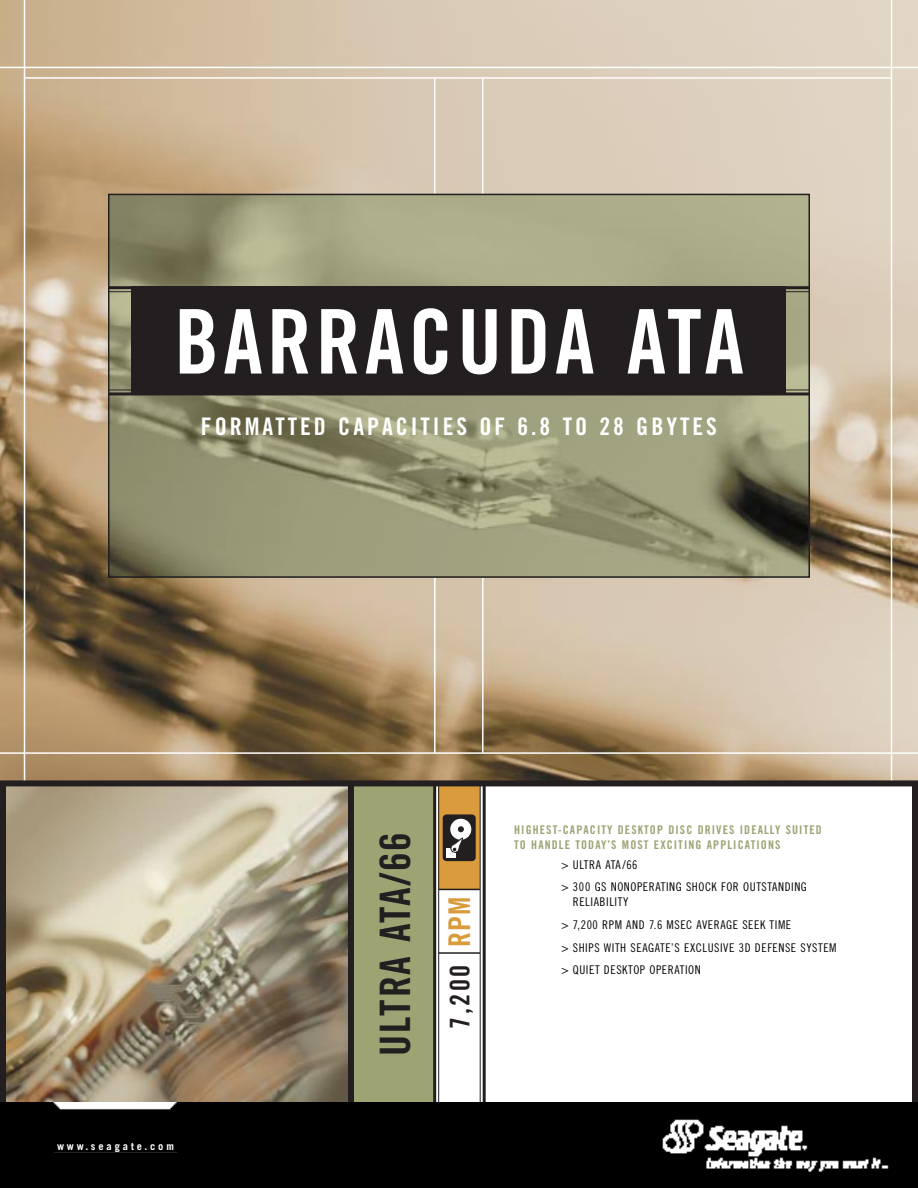
<style>
.page{position:relative;width:918px;height:1188px;background:#fff}
.page>*{position:absolute;margin:0;border:0;box-sizing:border-box;transform-origin:0 0}
.t1{font:89.25px "Trade Gothic Bold Cond Twenty";letter-spacing:.045em;color:#fff}
.t2{font:42px "Trade Gothic Bold Cond Twenty";letter-spacing:.045em;color:#231f20}
.t3{font:27px "Trade Gothic Bold Cond Twenty";color:#231f20}
.t4{font:24.15px "Trade Gothic Bold Cond Twenty";letter-spacing:.12em;color:#fff}
.t5{font:12px/22.6px "Trade Gothic Cond Eighteen";letter-spacing:.045em;color:#040404}
.t6{font:12px/15px "Trade Gothic Bold Cond Twenty";letter-spacing:.09em;color:#9ea374}
.t7{font:700 10.5px "Trade Gothic";letter-spacing:.28em;color:#fff}
.s1{font-size:30px;color:#d99b3b}
</style>
<div class="page">
<img style="left:0;top:0;width:918px;height:780px">
<hr style="left:891px;top:0;width:1px;height:783px;background:#fff">
<hr style="left:24px;top:0;width:1px;height:1182px;background:#fff">
<hr style="left:482px;top:78px;width:2px;height:675px;background:#fff">
<hr style="left:434px;top:78px;width:2px;height:675px;background:#fff">
<hr style="left:0;top:67px;width:918px;height:1px;background:#fff">
<hr style="left:25px;top:77px;width:867px;height:2px;background:#fff">
<img style="left:111px;top:197px;width:696px;height:378px">
<div style="left:108px;top:194px;width:702px;height:384px;border:2px solid #231f20"></div>
<div style="left:297px;top:784px;width:138px;height:331px;background:#9ea374"></div>
<div style="left:439px;top:783px;width:41px;height:106px;background:#d99b3b"></div>
<img style="left:6px;top:786px;width:342px;height:316px">
<hr style="left:0;top:752px;width:918px;height:2px;background:#fff">
<hr style="left:108px;top:286px;width:702px;height:3px;background:#231f20">
<hr style="left:108px;top:291px;width:702px;height:1px;background:#231f20">
<hr style="left:108px;top:389px;width:702px;height:1px;background:#231f20">
<hr style="left:108px;top:392px;width:702px;height:3px;background:#231f20">
<div style="left:132px;top:286px;width:654px;height:109px;background:#231f20"></div>
<div style="left:348px;top:783px;width:6px;height:332px;background:#231f20"></div>
<div style="left:443px;top:814px;width:33px;height:47px;background:#231f20;border-radius:4px"></div>
<div style="left:446px;top:848px;width:10px;height:10px;background:#fff"></div>
<div style="left:450px;top:819px;width:21px;height:21px;background:#fff;border-radius:50%"></div>
<svg style="left:450px;top:826px;width:14px;height:27px"></svg>
<hr style="left:483px;top:783px;width:3px;height:332px;background:#231f20">
<hr style="left:480px;top:783px;width:1px;height:332px;background:#231f20">
<hr style="left:438px;top:783px;width:1px;height:332px;background:#231f20">
<hr style="left:433px;top:783px;width:3px;height:332px;background:#231f20">
<div style="left:0;top:783px;width:6px;height:405px;background:#231f20"></div>
<div style="left:912px;top:783px;width:6px;height:405px;background:#231f20"></div>
<div style="left:0;top:780px;width:918px;height:6px;background:#231f20"></div>
<hr style="left:439px;top:889px;width:41px;height:1px;background:#231f20">
<hr style="left:439px;top:952px;width:41px;height:2px;background:#231f20">
<img style="left:0;top:1102px;width:918px;height:86px">
<hr style="left:54px;top:1152px;width:123px;height:1px;background:#231f20">
<h1 class="t1" style="left:174px;top:309px;width:571px">BARRACUDA ATA</h1>
<h3 class="t4" style="left:201px;top:417px;width:517px">FORMATTED CAPACITIES OF 6.8 TO 28 GBYTES</h3>
<p class="t7" style="left:57px;top:1143px;width:119px">www.seagate.com</p>
<h2 class="t2" style="left:380px;top:1056px;width:225px;rotate:-90deg">ULTRA ATA/66</h2>
<h3 class="t3" style="left:450px;top:1029px;width:133px;rotate:-90deg">7,200 <span class="s1">RPM</span></h3>
<p class="t6" style="left:514px;top:823px;width:309px">HIGHEST-CAPACITY DESKTOP DISC DRIVES IDEALLY SUITED<br>TO HANDLE TODAY’S MOST EXCITING APPLICATIONS</p>
<p class="t5" style="left:561px;top:854px;width:247px">&gt; ULTRA ATA/66<br>&gt; 300 GS NONOPERATING SHOCK FOR OUTSTANDING</p>
<p class="t5" style="left:561px;top:892px;width:277px;text-indent:11px">RELIABILITY<br>&gt; 7,200 RPM AND 7.6 MSEC AVERAGE SEEK TIME<br>&gt; SHIPS WITH SEAGATE’S EXCLUSIVE 3D DEFENSE SYSTEM &gt; QUIET DESKTOP OPERATION</p>
</div>
